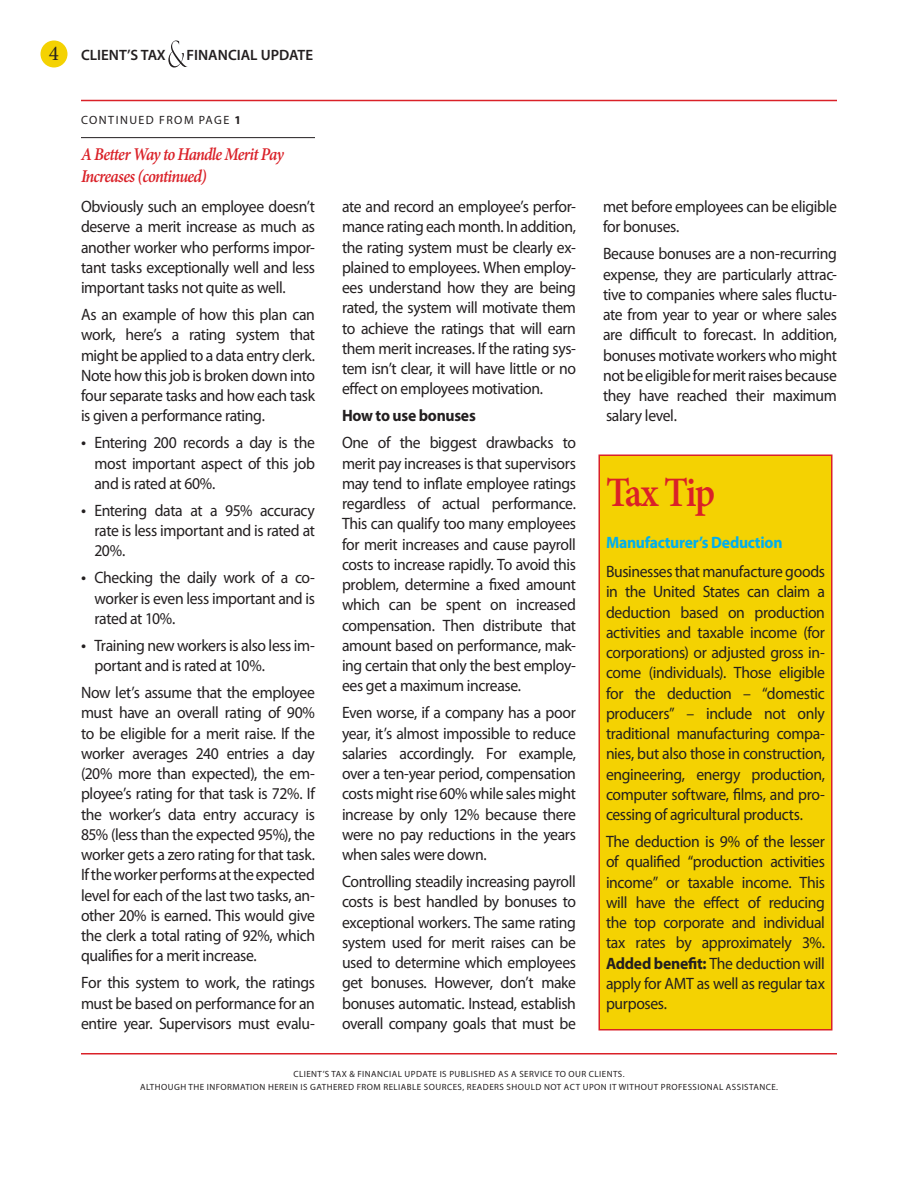
<style>
.page{position:relative;width:918px;height:1188px;background:#fff}
.page>*{position:absolute;margin:0;border:0;box-sizing:border-box;transform-origin:0 0}
.Head_1B{font:600 42px "Minion Pro";letter-spacing:-.05em;color:#da2128;scale:.9 1}
.Page_Number{font:21px "Minion Pro";color:#231f20}
.Continued_Title{font:italic 600 18px/22.5px "Minion Pro";letter-spacing:-.045em;color:#da2128;scale:.9 1}
.t1{font:18px "Myriad Pro";color:#231f20}
.Body_1b{font:16.5px/20.2px "Myriad Pro";letter-spacing:-.025em;color:#231f20;text-align:justify;scale:.95 1}
.Bullet_1{font:16.5px/20.2px "Myriad Pro";letter-spacing:-.025em;color:#231f20;text-align:justify;scale:.95 1}
.Body_1b-2{font:700 16.5px "Myriad Pro";letter-spacing:-.015em;color:#00aeef;scale:.95 1}
.Body_1b-3{font:700 16.5px "Myriad Pro";letter-spacing:-.02em;color:#231f20;scale:.95 1}
.CTFU_Page_Header{font:600 15px "Myriad Pro";color:#231f20}
.Continued_From{font:12px "Myriad Pro";letter-spacing:.12em;color:#231f20}
.t2{font:9px "Myriad Pro";letter-spacing:.05em;color:#231f20}
.s1{font-weight:700}
</style>
<div class="page">
<hr style="left:81px;top:1053px;width:756px;height:1px;background:#da2128">
<div style="left:40px;top:40px;width:28px;height:28px;background:#f4d202;border-radius:50%"></div>
<svg style="left:168px;top:40px;width:20px;height:28px"></svg>
<hr style="left:81px;top:100px;width:756px;height:1px;background:#da2128">
<div style="left:598px;top:454px;width:235px;height:577px;background:#f4d202"></div>
<hr style="left:81px;top:137px;width:234px;height:1px;background:#231f20">
<p class="Page_Number" style="left:49px;top:39px;width:12px">4</p>
<p class="CTFU_Page_Header" style="left:81px;top:45px;width:86px">CLIENT’S TAX</p>
<p class="CTFU_Page_Header" style="left:187px;top:45px;width:128px">FINANCIAL UPDATE</p>
<p class="Continued_From" style="left:81px;top:112px;width:18px">Cont</p>
<p class="Continued_From" style="left:116px;top:112px;width:14px">inue</p>
<p class="Continued_From" style="left:146px;top:112px;width:23px">d from</p>
<p class="Continued_From" style="left:199px;top:112px;width:44px">page <span class="s1">1</span></p>
<p class="Continued_Title" style="left:81px;top:143px;width:227px">A Better Way to Handle Merit Pay<br>Increases (continued)</p>
<p class="Body_1b" style="left:81px;top:196px;width:248px">Obviously such an employee doesn’t deserve a merit increase as much as another worker who performs impor&shy;tant tasks exceptionally well and less important tasks not quite as well.</p>
<p class="Body_1b" style="left:81px;top:304px;width:248px">As an example of how this plan can work, here’s a rating system that might be applied to a data entry clerk.<br>Note how this job is broken down into four separate tasks and how each task is given a performance rating.</p>
<p class="Bullet_1" style="left:94px;top:433px;width:234px">Entering 200 records a day is the most important aspect of this job and is rated at 60%.</p>
<p class="Bullet_1" style="left:94px;top:500px;width:234px">Entering data at a 95% accuracy rate is less important and is rated at 20%.</p>
<p class="Bullet_1" style="left:94px;top:568px;width:234px">Checking the daily work of a co&shy;worker is even less important and is rated at 10%.</p>
<p class="Bullet_1" style="left:94px;top:635px;width:234px">Training new workers is also less im&shy;portant and is rated at 10%.</p>
<p class="Body_1b" style="left:81px;top:682px;width:248px">Now let’s assume that the employee must have an overall rating of 90% to be eligible for a merit raise. If the worker averages 240 entries a day (20% more than expected), the em&shy;ployee’s rating for that task is 72%. If the worker’s data entry accuracy is 85% (less than the expected 95%), the worker gets a zero rating for that task.<br>If the worker performs at the expected level for each of the last two tasks, an&shy;other 20% is earned. This would give the clerk a total rating of 92%, which qualifies for a merit increase.</p>
<p class="Body_1b" style="left:81px;top:973px;width:248px">For this system to work, the ratings must be based on performance for an entire year. Supervisors must evalu-</p>
<p class="t1" style="left:81px;top:431px;width:7px">•</p>
<p class="t1" style="left:81px;top:499px;width:7px">•</p>
<p class="t1" style="left:81px;top:566px;width:7px">•</p>
<p class="t1" style="left:81px;top:634px;width:7px">•</p>
<p class="Body_1b" style="left:342px;top:196px;width:248px">ate and record an employee’s perfor&shy;mance rating each month. In addition, the rating system must be clearly ex&shy;plained to employees. When employ&shy;ees understand how they are being rated, the system will motivate them to achieve the ratings that will earn them merit increases. If the rating sys&shy;tem isn’t clear, it will have little or no effect on employees motivation.</p>
<p class="Body_1b-3" style="left:342px;top:405px;width:142px">How to use bonuses</p>
<p class="Body_1b" style="left:342px;top:433px;width:248px">One of the biggest drawbacks to merit pay increases is that supervisors may tend to inflate employee ratings regardless of actual performance.<br>This can qualify too many employees for merit increases and cause payroll costs to increase rapidly. To avoid this problem, determine a fixed amount which can be spent on increased compensation. Then distribute that amount based on performance, mak&shy;ing certain that only the best employ&shy;ees get a maximum increase.</p>
<p class="Body_1b" style="left:342px;top:703px;width:248px">Even worse, if a company has a poor year, it’s almost impossible to reduce salaries accordingly. For example, over a ten-year period, compensation costs might rise 60% while sales might increase by only 12% because there were no pay reductions in the years when sales were down.</p>
<p class="Body_1b" style="left:342px;top:871px;width:248px">Controlling steadily increasing payroll costs is best handled by bonuses to exceptional workers. The same rating system used for merit raises can be used to determine which employees get bonuses. However, don’t make bonuses automatic. Instead, establish overall company goals that must be</p>
<p class="Body_1b" style="left:603px;top:196px;width:248px">met before employees can be eligible for bonuses.</p>
<p class="Body_1b" style="left:603px;top:244px;width:248px">Because bonuses are a non-recurring expense, they are particularly attrac&shy;tive to companies where sales fluctu&shy;ate from year to year or where sales are difficult to forecast. In addition, bonuses motivate workers who might not be eligible for merit raises because they have reached their maximum salary level.</p>
<p class="Head_1B" style="left:606px;top:463px;width:123px">Tax Tip</p>
<p class="Body_1b-2" style="left:606px;top:532px;width:187px">Manufacturer’s Deduction</p>
<p class="Body_1b" style="left:606px;top:561px;width:232px">Businesses that manufacture goods in the United States can claim a deduction based on production activities and taxable income (for corporations) or adjusted gross in&shy;come (individuals). Those eligible for the deduction – “domestic producers” – include not only traditional manufacturing compa&shy;nies, but also those in construction, engineering, energy production, computer software, films, and pro&shy;cessing of agricultural products.</p>
<p class="Body_1b" style="left:606px;top:831px;width:232px">The deduction is 9% of the lesser of qualified “production activities income” or taxable income. This will have the effect of reducing the top corporate and individual tax rates by approximately 3%.<br><span class="s1">Added benefit:</span> The deduction will apply for AMT as well as regular tax purposes.</p>
<p class="t2" style="left:293px;top:1068px;width:19px">Client</p>
<p class="t2" style="left:323px;top:1068px;width:49px">’s Tax &amp; Financ</p>
<p class="t2" style="left:389px;top:1068px;width:39px">ial Update</p>
<p class="t2" style="left:440px;top:1068px;width:21px">is publ</p>
<p class="t2" style="left:471px;top:1068px;width:55px">ished as aserv</p>
<p class="t2" style="left:540px;top:1068px;width:36px">icetoour</p>
<p class="t2" style="left:589px;top:1068px;width:19px">clients</p>
<p class="t2" style="left:623px;top:1068px;width:3px">.</p>
<p class="t2" style="left:140px;top:1082px;width:13px">Althou</p>
<p class="t2" style="left:174px;top:1082px;width:21px">gh the</p>
<p class="t2" style="left:207px;top:1082px;width:10px">informat</p>
<p class="t2" style="left:250px;top:1082px;width:24px">ion here</p>
<p class="t2" style="left:289px;top:1082px;width:34px">in is gathere</p>
<p class="t2" style="left:348px;top:1082px;width:16px">d from</p>
<p class="t2" style="left:383px;top:1082px;width:24px">reliable</p>
<p class="t2" style="left:424px;top:1082px;width:7px">sources</p>
<p class="t2" style="left:462px;top:1082px;width:33px">, readers</p>
<p class="t2" style="left:507px;top:1082px;width:7px">shoul</p>
<p class="t2" style="left:535px;top:1082px;width:16px">d not</p>
<p class="t2" style="left:564px;top:1082px;width:7px">act</p>
<p class="t2" style="left:583px;top:1082px;width:54px">upon it without</p>
<p class="t2" style="left:661px;top:1082px;width:12px">profess</p>
<p class="t2" style="left:698px;top:1082px;width:10px">ional</p>
<p class="t2" style="left:726px;top:1082px;width:25px">assistance</p>
<p class="t2" style="left:776px;top:1082px;width:3px">.</p>
</div>
